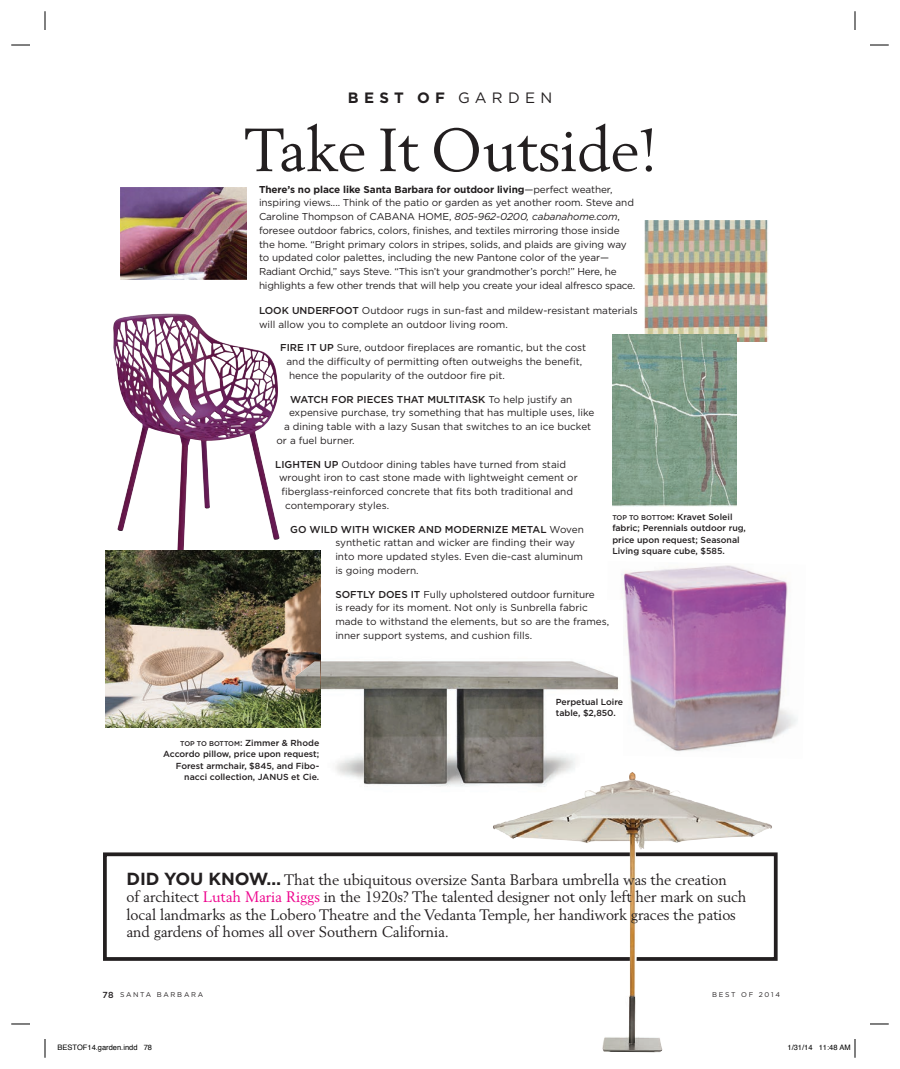
<style>
.page{position:relative;width:900px;height:1069px;background:#fff}
.page>*{position:absolute;margin:0;border:0;box-sizing:border-box;transform-origin:0 0}
.t1{font:60px "Berling";color:#231f20}
.t2{font:15px/17.5px "Berling";letter-spacing:-.01em;color:#231f20}
.t3{font:700 15px "Gotham";letter-spacing:.355em;color:#231f20}
.t4{font:10px/13.8px "Gotham";letter-spacing:-.01em;color:#231f20}
.t5{font:500 10px "Gotham";color:#231f20}
.t6{font:500 8.75px/11.2px "Gotham";color:#231f20}
.t7{font:7.5px "Helvetica";color:#000}
.t8{font:6.88px "Gotham";letter-spacing:.25em;color:#231f20}
.s1{font-weight:400}
.s2{font-weight:700}
.s3{font-style:italic}
.s4{font-weight:500}
.s5{font-size:6.88px}
.s6{font-family:"Gotham";font-weight:700;font-size:17.5px}
.s7{color:#ed028c}
.s8{font-weight:500;font-size:8.75px}
</style>
<div class="page">
<div style="left:103px;top:852px;width:675px;height:109px;border:4px solid #231f20"></div>
<img style="left:621px;top:565px;width:176px;height:186px">
<img style="left:320px;top:601px;width:302px;height:186px">
<img style="left:121px;top:188px;width:126px;height:91px">
<img style="left:492px;top:772px;width:281px;height:280px">
<img style="left:645px;top:221px;width:123px;height:121px">
<img style="left:612px;top:335px;width:125px;height:171px">
<img style="left:113px;top:313px;width:167px;height:237px">
<img style="left:106px;top:550px;width:214px;height:178px">
<img style="left:295px;top:661px;width:25px;height:28px">
<svg style="left:11px;top:44px;width:19px;height:2px"></svg>
<svg style="left:870px;top:44px;width:19px;height:2px"></svg>
<svg style="left:11px;top:1023px;width:19px;height:2px"></svg>
<svg style="left:870px;top:1023px;width:19px;height:2px"></svg>
<svg style="left:44px;top:11px;width:2px;height:19px"></svg>
<svg style="left:44px;top:1039px;width:2px;height:19px"></svg>
<svg style="left:854px;top:11px;width:2px;height:19px"></svg>
<svg style="left:854px;top:1039px;width:2px;height:19px"></svg>
<h2 class="t3" style="left:348px;top:89px;width:206px">BEST OF <span class="s1">GARDEN</span></h2>
<h1 class="t1" style="left:244px;top:113px;width:415px">Take It Outside!</h1>
<p class="t4" style="left:259px;top:182px;width:378px"><span class="s2">There’s no place like Santa Barbara for outdoor living</span>—perfect weather, inspiring views.... Think of the patio or garden as yet another room. Steve and Caroline Thompson of CABANA HOME, <span class="s3">805-962-0200, cabanahome.com</span>, foresee outdoor fabrics, colors, finishes, and textiles mirroring those inside the home. “Bright primary colors in stripes, solids, and plaids are giving way to updated color palettes, including the new Pantone color of the year— Radiant Orchid,” says Steve. “This isn’t your grandmother’s porch!” Here, he highlights a few other trends that will help you create your ideal alfresco space.</p>
<p class="t4" style="left:259px;top:303px;width:380px"><span class="s4">LOOK UNDERFOOT</span> Outdoor rugs in sun-fast and mildew-resistant materials will allow you to complete an outdoor living room.</p>
<p class="t4" style="left:287px;top:341px;width:301px;text-indent:-6px"><span class="s4">FIRE IT UP</span> Sure, outdoor fireplaces are romantic, but the cost and the difficulty of permitting often outweighs the benefit, hence the popularity of the outdoor fire pit.</p>
<p class="t5" style="left:290px;top:393px;width:284px">WATCH FOR PIECES THAT MULTITASK <span class="s1">To help justify an</span></p>
<p class="t4" style="left:289px;top:406px;width:307px">expensive purchase, try something that has multiple uses, like</p>
<p class="t4" style="left:284px;top:419px;width:309px">a dining table with a lazy Susan that switches to an ice bucket</p>
<p class="t4" style="left:277px;top:433px;width:80px">or a fuel burner.</p>
<p class="t4" style="left:275px;top:457px;width:292px"><span class="s4">LIGHTEN UP</span> Outdoor dining tables have turned from staid</p>
<p class="t4" style="left:279px;top:471px;width:300px">wrought iron to cast stone made with lightweight cement or</p>
<p class="t4" style="left:282px;top:484px;width:293px">fiberglass-reinforced concrete that fits both traditional and</p>
<p class="t4" style="left:285px;top:498px;width:105px">contemporary styles.</p>
<p class="t4" style="left:335px;top:522px;width:250px;text-indent:-45px"><span class="s4">GO WILD WITH WICKER AND MODERNIZE METAL</span> Woven synthetic rattan and wicker are finding their way into more updated styles. Even die-cast aluminum is going modern.</p>
<p class="t4" style="left:335px;top:587px;width:275px"><span class="s4">SOFTLY DOES IT</span> Fully upholstered outdoor furniture<br>is ready for its moment. Not only is Sunbrella fabric made to withstand the elements, but so are the frames, inner support systems, and cushion fills.</p>
<p class="t6" style="left:612px;top:511px;width:135px"><span class="s5">TOP TO BOTTOM</span>: Kravet Soleil fabric; Perennials outdoor rug, price upon request; Seasonal<br>Living square cube, $585.</p>
<p class="t6" style="left:163px;top:737px;width:158px;text-align:right"><span class="s5">TOP TO BOTTOM</span>: Zimmer &amp; Rhode<br>Accordo pillow, price upon request;<br>Forest armchair, $845, and Fibo&shy;nacci collection, JANUS et Cie.</p>
<p class="t6" style="left:556px;top:696px;width:69px">Perpetual Loire table, $2,850.</p>
<p class="t2" style="left:126px;top:870px;width:622px"><span class="s6">DID YOU KNOW…</span> That the ubiquitous oversize Santa Barbara umbrella was the creation<br>of architect <span class="s7">Lutah Maria Riggs</span> in the 1920s? The talented designer not only left her mark on such local landmarks as the Lobero Theatre and the Vedanta Temple, her handiwork graces the patios and gardens of homes all over Southern California.</p>
<p class="t8" style="left:102px;top:990px;width:102px"><span class="s8">78</span> SANTA BARBARA</p>
<p class="t8" style="left:712px;top:990px;width:69px">BEST OF 2014</p>
<p class="t7" style="left:58px;top:1042px;width:96px">BESTOF14.garden.indd 78</p>
<p class="t7" style="left:788px;top:1042px;width:65px">1/31/14 11:48 AM</p>
</div>
